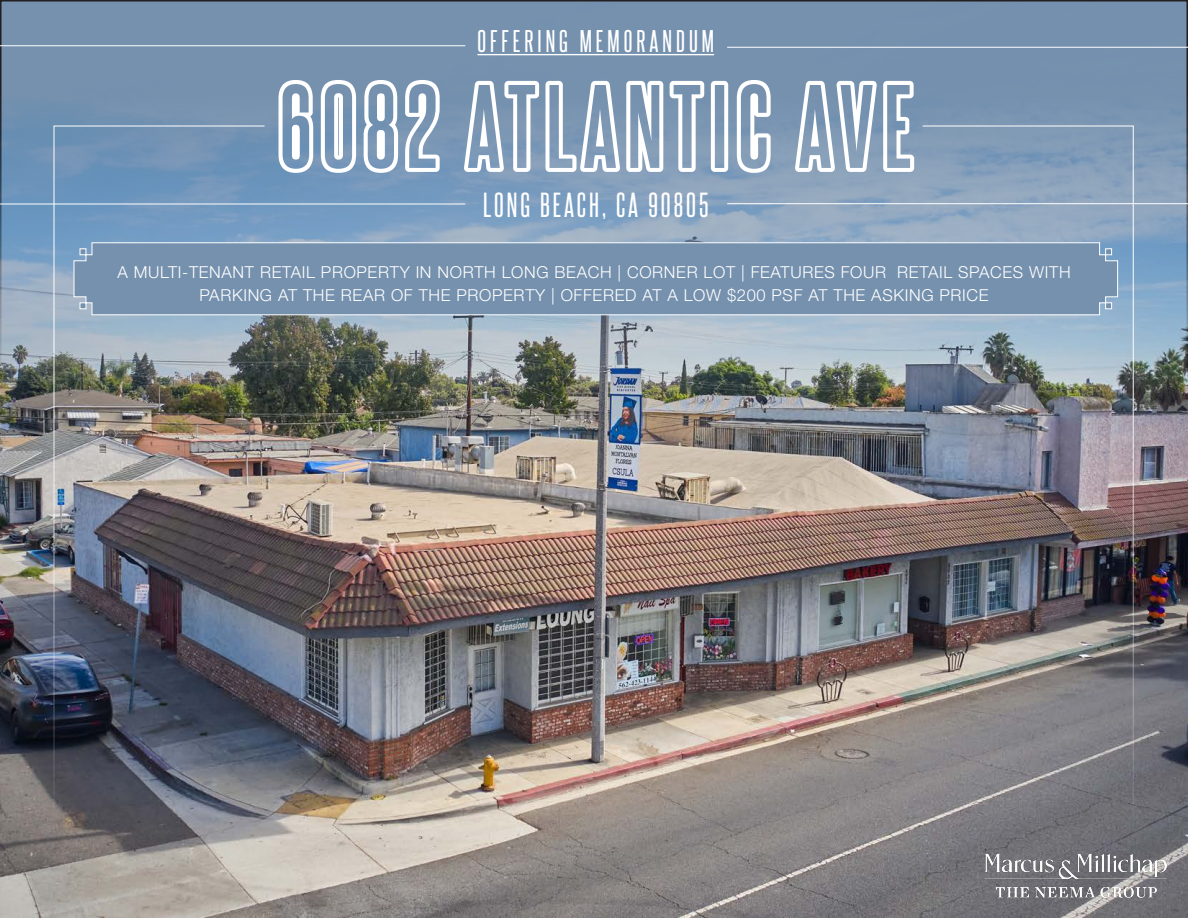
<style>
.page{position:relative;width:1188px;height:918px;background:#fff}
.page>*{position:absolute;margin:0;border:0;box-sizing:border-box;transform-origin:0 0}
.t1{font:105px "Steelfish Outline";letter-spacing:.04em;color:#fff}
.t2{font:30px "Steelfish Rg";letter-spacing:.1em;color:#fff}
.t3{font:27px "Steelfish Rg";letter-spacing:.15em;color:#fff}
.t4{font:300 16.5px "Helvetica Neue LT Std";letter-spacing:.04em;color:#fff}
</style>
<div class="page">
<img style="left:0;top:0;width:1188px;height:918px">
<img style="left:54px;top:126px;width:211px;height:792px">
<img style="left:922px;top:126px;width:212px;height:792px">
<hr style="left:0;top:204px;width:465px;height:1px;background:#fff">
<hr style="left:727px;top:203px;width:461px;height:1px;background:#fff">
<hr style="left:0;top:45px;width:465px;height:1px;background:#fff">
<hr style="left:727px;top:47px;width:461px;height:1px;background:#fff">
<div style="left:74px;top:242px;width:1044px;height:73px;background:#7591ae"></div>
<hr style="left:478px;top:54px;width:236px;height:1px;background:#fff">
<img style="left:977px;top:839px;width:200px;height:72px">
<p class="t3" style="left:478px;top:24px;width:238px">OFFERING MEMORANDUM</p>
<p class="t1" style="left:277px;top:61px;width:639px">6082 ATLANTIC AVE</p>
<p class="t2" style="left:483px;top:186px;width:227px">LONG BEACH, CA 90805</p>
<p class="t4" style="left:117px;top:262px;width:955px">A MULTI-TENANT RETAIL PROPERTY IN NORTH LONG BEACH | CORNER LOT | FEATURES FOUR RETAIL SPACES WITH</p>
<p class="t4" style="left:199px;top:285px;width:791px">PARKING AT THE REAR OF THE PROPERTY | OFFERED AT A LOW $200 PSF AT THE ASKING PRICE</p>
</div>
